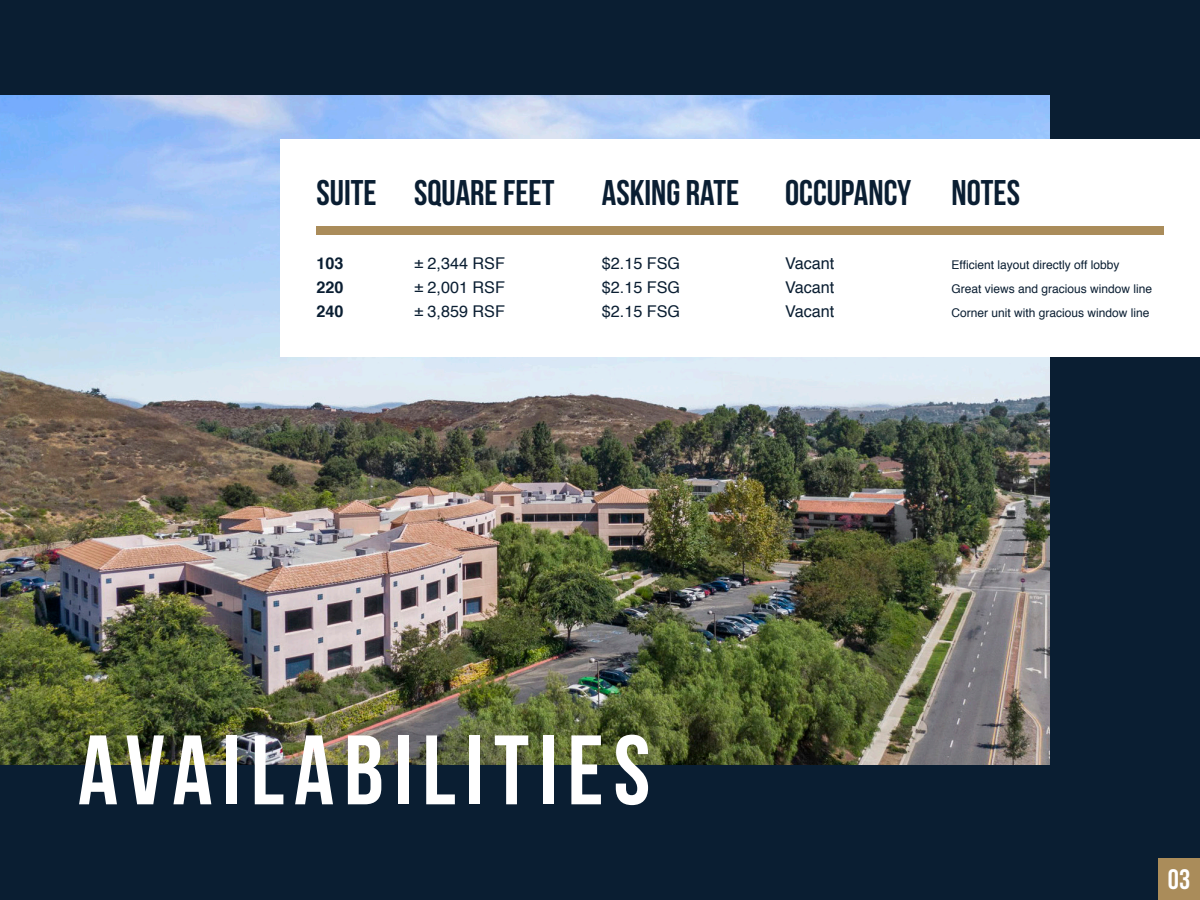
<style>
.page{position:relative;width:1200px;height:900px;background:#0a1e32}
.page>*{position:absolute;margin:0;border:0;box-sizing:border-box;transform-origin:0 0}
.t1{font:700 98.4px "Bebas Neue";letter-spacing:.1em;color:#fff}
.t2{font:700 35.7px "Bebas Neue";color:#0a1e32}
.t3{font:700 28.2px "Bebas Neue";color:#fff}
.t4{font:16.2px "Helvetica";color:#0a1e32}
.t5{font:700 16.2px "Helvetica";color:#0a1e32}
.t6{font:12px "Helvetica";color:#0a1e32}
</style>
<div class="page">
<img style="left:0;top:96px;width:1049px;height:669px">
<div style="left:280px;top:139px;width:920px;height:218px;background:#fff"></div>
<div style="left:316px;top:226px;width:848px;height:9px;background:#aa8c5a"></div>
<div style="left:1158px;top:858px;width:42px;height:42px;background:#aa8c5a"></div>
<p class="t2" style="left:316px;top:173px;width:62px">SUITE</p>
<p class="t2" style="left:414px;top:173px;width:142px">SQUARE FEET</p>
<p class="t2" style="left:602px;top:173px;width:139px">ASKING RATE</p>
<p class="t2" style="left:785px;top:173px;width:128px">OCCUPANCY</p>
<p class="t2" style="left:952px;top:173px;width:70px">NOTES</p>
<p class="t5" style="left:316px;top:251px;width:29px">103</p>
<p class="t5" style="left:316px;top:275px;width:29px">220</p>
<p class="t5" style="left:316px;top:298px;width:29px">240</p>
<p class="t4" style="left:414px;top:251px;width:92px">± 2,344 RSF</p>
<p class="t4" style="left:414px;top:275px;width:92px">± 2,001 RSF</p>
<p class="t4" style="left:414px;top:299px;width:92px">± 3,859 RSF</p>
<p class="t4" style="left:602px;top:251px;width:80px">$2.15 FSG</p>
<p class="t4" style="left:602px;top:275px;width:80px">$2.15 FSG</p>
<p class="t4" style="left:602px;top:299px;width:80px">$2.15 FSG</p>
<p class="t4" style="left:785px;top:251px;width:51px">Vacant</p>
<p class="t4" style="left:785px;top:275px;width:51px">Vacant</p>
<p class="t4" style="left:785px;top:299px;width:51px">Vacant</p>
<p class="t6" style="left:952px;top:256px;width:169px">Efficient layout directly off lobby</p>
<p class="t6" style="left:952px;top:280px;width:202px">Great views and gracious window line</p>
<p class="t6" style="left:952px;top:304px;width:200px">Corner unit with gracious window line</p>
<p class="t1" style="left:78px;top:716px;width:574px">AVAILABILITIES</p>
<p class="t3" style="left:1168px;top:864px;width:24px">03</p>
</div>
